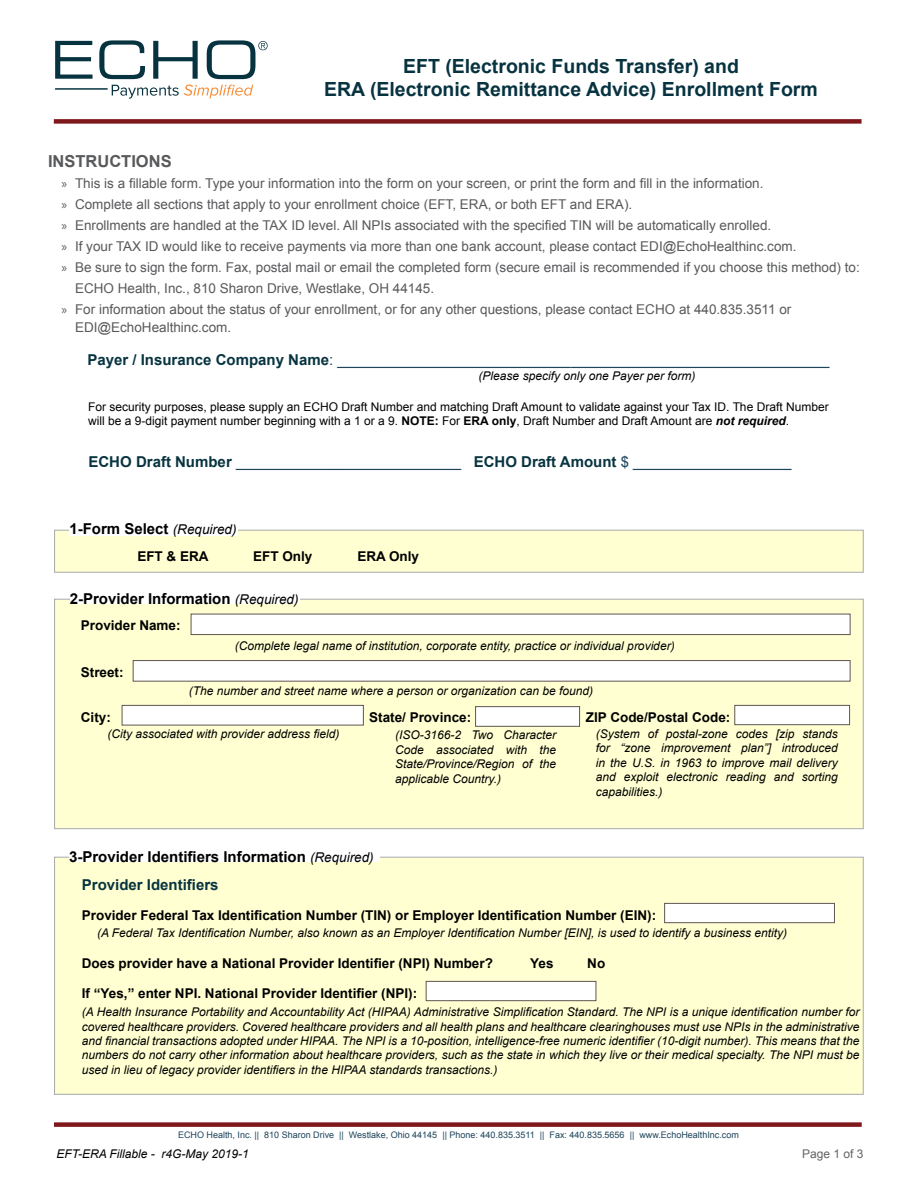
<style>
.page{position:relative;width:918px;height:1188px;background:#fff}
.page>*{position:absolute;margin:0;border:0;box-sizing:border-box;transform-origin:0 0}
.t1{font:700 19.5px/23.4px "Arial";color:#073340;text-align:center}
.t2{font:700 16.5px "Arial";color:#58595b}
.t3{font:15px "Arial";color:#1c445a}
.t4{font:700 15px "Arial";color:#000}
.t5{font:700 15px "Arial";color:#073440}
.t6{font:13.5px "Arial";color:#58595b}
.t7{font:700 13.5px "Arial";color:#000}
.t8{font:italic 12px/14.4px "Arial";color:#000;text-align:justify}
.t9{font:12px/14.4px "Arial";color:#000}
.t10{font:12px "Arial";color:#636466}
.t11{font:9px "Arial";color:#1c445a}
.s1{font-family:"Myriad Pro"}
.s2{font-weight:700;color:#073440}
.s3{font-weight:700}
.s4{font-weight:700;font-style:italic}
.s5{font-weight:400;font-style:italic;font-size:13.5px}
</style>
<div class="page">
<div style="left:54px;top:530px;width:810px;height:43px;background:#ffffd2;border:1px solid #a7a9ac"></div>
<div style="left:54px;top:599px;width:810px;height:230px;background:#ffffd2;border:1px solid #a7a9ac"></div>
<div style="left:54px;top:857px;width:810px;height:238px;background:#ffffd2;border:1px solid #a7a9ac"></div>
<div style="left:54px;top:1122px;width:808px;height:5px;background:#7f181b"></div>
<svg style="left:55px;top:41px;width:38px;height:38px"></svg>
<svg style="left:99px;top:40px;width:46px;height:39px"></svg>
<svg style="left:153px;top:41px;width:45px;height:38px"></svg>
<svg style="left:207px;top:40px;width:61px;height:39px"></svg>
<hr style="left:55px;top:88px;width:53px;height:2px;background:#073340">
<svg style="left:112px;top:85px;width:141px;height:14px"></svg>
<div style="left:54px;top:119px;width:808px;height:5px;background:#7f181b"></div>
<div style="left:191px;top:614px;width:659px;height:21px;background:#fff;border:1px solid #5f5654"></div>
<div style="left:133px;top:660px;width:717px;height:22px;background:#fff;border:1px solid #5f5654"></div>
<div style="left:122px;top:705px;width:242px;height:20px;background:#fff;border:1px solid #5f5654"></div>
<div style="left:734px;top:705px;width:116px;height:20px;background:#fff;border:1px solid #5f5654"></div>
<div style="left:475px;top:706px;width:105px;height:21px;background:#fff;border:1px solid #5f5654"></div>
<div style="left:664px;top:903px;width:171px;height:20px;background:#fff;border:1px solid #5f5654"></div>
<div style="left:426px;top:981px;width:170px;height:20px;background:#fff;border:1px solid #5f5654"></div>
<div style="left:69px;top:522px;width:169px;height:14px;background:#fff"></div>
<div style="left:70px;top:593px;width:229px;height:11px;background:#fff"></div>
<div style="left:69px;top:851px;width:311px;height:11px;background:#fff"></div>
<h1 class="t1" style="left:324px;top:55px;width:495px">EFT (Electronic Funds Transfer) and<br>ERA (Electronic Remittance Advice) Enrollment Form</h1>
<h2 class="t2" style="left:48px;top:150px;width:125px">INSTRUCTIONS</h2>
<p class="t6" style="left:62px;top:174px;width:704px"><span class="s1">»</span> This is a fillable form. Type your information into the form on your screen, or print the form and fill in the information.</p>
<p class="t6" style="left:62px;top:195px;width:572px"><span class="s1">»</span> Complete all sections that apply to your enrollment choice (EFT, ERA, or both EFT and ERA).</p>
<p class="t6" style="left:62px;top:216px;width:711px"><span class="s1">»</span> Enrollments are handled at the TAX ID level. All NPIs associated with the specified TIN will be automatically enrolled.</p>
<p class="t6" style="left:62px;top:237px;width:737px"><span class="s1">»</span> If your TAX ID would like to receive payments via more than one bank account, please contact EDI@EchoHealthinc.com.</p>
<p class="t6" style="left:62px;top:258px;width:800px"><span class="s1">»</span> Be sure to sign the form. Fax, postal mail or email the completed form (secure email is recommended if you choose this method) to:</p>
<p class="t6" style="left:75px;top:279px;width:361px">ECHO Health, Inc., 810 Sharon Drive, Westlake, OH 44145.</p>
<p class="t6" style="left:62px;top:300px;width:731px"><span class="s1">»</span> For information about the status of your enrollment, or for any other questions, please contact ECHO at 440.835.3511 or</p>
<p class="t6" style="left:75px;top:318px;width:158px">EDI@EchoHealthinc.com.</p>
<p class="t3" style="left:87px;top:349px;width:744px"><span class="s2">Payer / Insurance Company Name</span>: ___________________________________________________________</p>
<p class="t8" style="left:479px;top:369px;width:218px">(Please specify only one Payer per form)</p>
<p class="t9" style="left:88px;top:399px;width:742px">For security purposes, please supply an ECHO Draft Number and matching Draft Amount to validate against your Tax ID. The Draft Number will be a 9-digit payment number beginning with a 1 or a 9. <span class="s3">NOTE:</span> For <span class="s3">ERA only</span>, Draft Number and Draft Amount are <span class="s4">not required</span>.</p>
<p class="t3" style="left:88px;top:451px;width:705px"><span class="s2">ECHO Draft Number</span> ___________________________ <span class="s2">ECHO Draft Amount</span> $ ___________________</p>
<p class="t4" style="left:69px;top:519px;width:169px">1-Form Select <span class="s5">(Required)</span></p>
<p class="t7" style="left:137px;top:547px;width:73px">EFT &amp; ERA</p>
<p class="t7" style="left:253px;top:547px;width:61px">EFT Only</p>
<p class="t7" style="left:357px;top:547px;width:63px">ERA Only</p>
<p class="t4" style="left:70px;top:589px;width:230px">2-Provider Information <span class="s5">(Required)</span></p>
<p class="t7" style="left:81px;top:616px;width:101px">Provider Name:</p>
<p class="t7" style="left:81px;top:663px;width:44px">Street:</p>
<p class="t8" style="left:235px;top:639px;width:441px">(Complete legal name of institution, corporate entity, practice or individual provider)</p>
<p class="t8" style="left:189px;top:684px;width:406px">(The number and street name where a person or organization can be found)</p>
<p class="t7" style="left:81px;top:708px;width:31px">City:</p>
<p class="t7" style="left:369px;top:708px;width:104px">State/ Province:</p>
<p class="t7" style="left:586px;top:708px;width:146px">ZIP Code/Postal Code:</p>
<p class="t8" style="left:108px;top:727px;width:234px">(City associated with provider address field)</p>
<p class="t8" style="left:395px;top:728px;width:162px">(ISO-3166-2 Two Character Code associated with the State/Province/Region of the applicable Country.)</p>
<p class="t8" style="left:596px;top:727px;width:244px">(System of postal-zone codes [zip stands for “zone improvement plan”] introduced in the U.S. in 1963 to improve mail delivery and exploit electronic reading and sorting capabilities.)</p>
<p class="t4" style="left:69px;top:847px;width:306px">3-Provider Identifiers Information <span class="s5">(Required)</span></p>
<p class="t5" style="left:82px;top:875px;width:138px">Provider Identifiers</p>
<p class="t7" style="left:82px;top:907px;width:576px">Provider Federal Tax Identification Number (TIN) or Employer Identification Number (EIN):</p>
<p class="t7" style="left:82px;top:955px;width:413px">Does provider have a National Provider Identifier (NPI) Number?</p>
<p class="t7" style="left:530px;top:955px;width:25px">Yes</p>
<p class="t7" style="left:587px;top:955px;width:19px">No</p>
<p class="t7" style="left:82px;top:985px;width:337px">If “Yes,” enter NPI. National Provider Identifier (NPI):</p>
<p class="t8" style="left:82px;top:1005px;width:779px">(A Health Insurance Portability and Accountability Act (HIPAA) Administrative Simplification Standard. The NPI is a unique identification number for covered healthcare providers. Covered healthcare providers and all health plans and healthcare clearinghouses must use NPIs in the administrative and financial transactions adopted under HIPAA. The NPI is a 10-position, intelligence-free numeric identifier (10-digit number). This means that the numbers do not carry other information about healthcare providers, such as the state in which they live or their medical specialty. The NPI must be used in lieu of legacy provider identifiers in the HIPAA standards transactions.)</p>
<p class="t8" style="left:97px;top:926px;width:692px">(A Federal Tax Identification Number, also known as an Employer Identification Number [EIN], is used to identify a business entity)</p>
<p class="t11" style="left:178px;top:1129px;width:562px">ECHO Health, Inc. || 810 Sharon Drive || Westlake, Ohio 44145 || Phone: 440.835.3511 || Fax: 440.835.5656 || www.EchoHealthInc.com</p>
<p class="t8" style="left:56px;top:1146px;width:194px">EFT-ERA Fillable - r4G-May 2019-1</p>
<p class="t10" style="left:802px;top:1146px;width:63px">Page 1 of 3</p>
</div>
